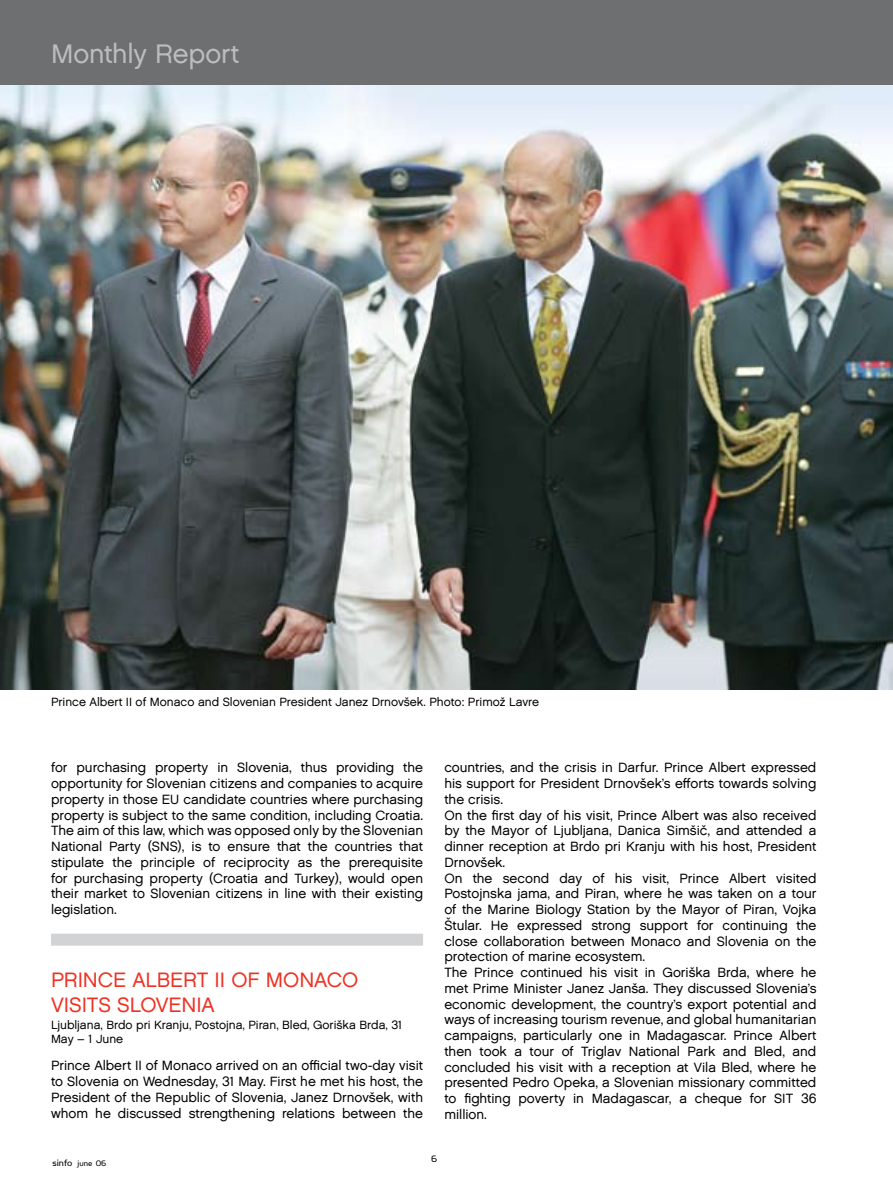
<style>
.page{position:relative;width:893px;height:1191px;background:#fff}
.page>*{position:absolute;margin:0;border:0;box-sizing:border-box;transform-origin:0 0}
.t1{font:27px "Chalet TT London Nineteen Sixty";letter-spacing:-.005em;color:#bcbdbf}
.t2{font:21px/25.2px "Chalet TT London Nineteen Sixty";letter-spacing:-.005em;color:#ee3224}
.t3{font:13.5px/15.8px "Chalet TT London Nineteen Sixty";color:#000;text-align:justify}
.t4{font:12px/13.5px "Chalet TT London Nineteen Sixty";color:#000}
.t5{font:9px "Simian Display Orangutan";color:#000}
.s1{font-size:10.5px}
</style>
<div class="page">
<img style="left:0;top:85px;width:893px;height:604px">
<div style="left:0;top:0;width:893px;height:85px;background:#6d6f71"></div>
<div style="left:51px;top:933px;width:372px;height:12px;background:#d1d3d4"></div>
<h1 class="t1" style="left:51px;top:37px;width:190px">Monthly Report</h1>
<p class="t4" style="left:51px;top:695px;width:490px">Prince Albert II of Monaco and Slovenian President Janez Drnovšek. Photo: Primož Lavre</p>
<p class="t3" style="left:51px;top:759px;width:374px">for purchasing property in Slovenia, thus providing the opportunity for Slovenian citizens and companies to acquire property in those EU candidate countries where purchasing property is subject to the same condition, including Croatia.<br>The aim of this law, which was opposed only by the Slovenian National Party (SNS), is to ensure that the countries that stipulate the principle of reciprocity as the prerequisite for purchasing property (Croatia and Turkey), would open their market to Slovenian citizens in line with their existing legislation.</p>
<h2 class="t2" style="left:51px;top:966px;width:309px">PRINCE ALBERT II OF MONACO<br>VISITS SLOVENIA</h2>
<p class="t4" style="left:51px;top:1018px;width:353px">Ljubljana, Brdo pri Kranju, Postojna, Piran, Bled, Goriška Brda, 31<br>May – 1 June</p>
<p class="t3" style="left:51px;top:1057px;width:374px">Prince Albert II of Monaco arrived on an official two-day visit to Slovenia on Wednesday, 31 May. First he met his host, the President of the Republic of Slovenia, Janez Drnovšek, with whom he discussed strengthening relations between the</p>
<p class="t5" style="left:53px;top:1158px;width:55px"><span class="s1">sinfo</span> june 06</p>
<p class="t3" style="left:444px;top:759px;width:374px;text-align:left">countries, and the crisis in Darfur. Prince Albert expressed his support for President Drnovšek’s efforts towards solving the crisis.<br>On the first day of his visit, Prince Albert was also received by the Mayor of Ljubljana, Danica Simšič, and attended a dinner reception at Brdo pri Kranju with his host, President Drnovšek.<br>On the second day of his visit, Prince Albert visited Postojnska jama, and Piran, where he was taken on a tour of the Marine Biology Station by the Mayor of Piran, Vojka Štular. He expressed strong support for continuing the close collaboration between Monaco and Slovenia on the protection of marine ecosystem.<br>The Prince continued his visit in Goriška Brda, where he met Prime Minister Janez Janša. They discussed Slovenia’s economic development, the country’s export potential and ways of increasing tourism revenue, and global humanitarian campaigns, particularly one in Madagascar. Prince Albert then took a tour of Triglav National Park and Bled, and concluded his visit with a reception at Vila Bled, where he presented Pedro Opeka, a Slovenian missionary committed to fighting poverty in Madagascar, a cheque for SIT 36 million.</p>
</div>
